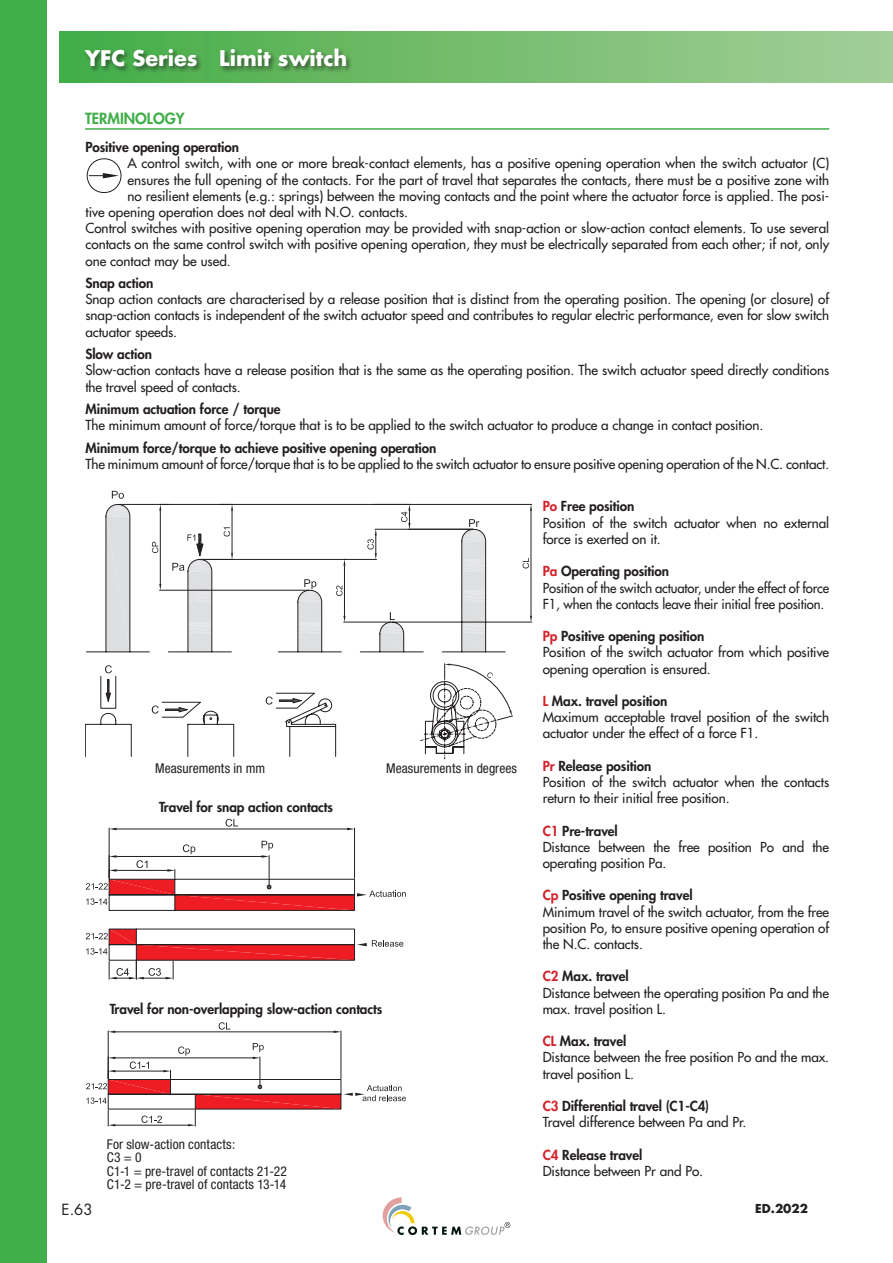
<style>
.page{position:relative;width:893px;height:1263px;background:#fff}
.page>*{position:absolute;margin:0;border:0;box-sizing:border-box;transform-origin:0 0}
.capitolo_sommario{font:700 21px "Futura";color:#fff}
.Titoletti_-_copia_fi{font:800 15px "Futura";color:#40ae49}
.t1{font:15px "Futura";color:#231f20}
.ITA_testo_10pt_heavy{font:13.5px/16.2px "Futura";letter-spacing:-.005em;color:#231f20}
.ITA_testo_10pt_heavy-2{font:800 13.5px "Futura";letter-spacing:-.005em;color:#231f20}
.ITA_testo_10pt_heavy-3{font:condensed 13.5px "Helvetica Neue";letter-spacing:.005em;color:#231f20}
.Titoletti_caratteris{font:800 13.5px "Futura";letter-spacing:-.005em;color:#231f20}
.t2{font:700 12px "Futura";color:#231f20}
.s1{color:#d1232a}
</style>
<div class="page">
<svg style="left:212px;top:504px;width:320px;height:148px"></svg>
<svg style="left:530px;top:504px;width:2px;height:7px"></svg>
<svg style="left:530px;top:616px;width:2px;height:6px"></svg>
<svg style="left:523px;top:558px;width:7px;height:10px"></svg>
<hr style="left:374px;top:504px;width:36px;height:1px;background:#231f20">
<svg style="left:401px;top:505px;width:9px;height:24px"></svg>
<hr style="left:232px;top:511px;width:1px;height:42px;background:#231f20">
<svg style="left:231px;top:553px;width:2px;height:6px"></svg>
<svg style="left:219px;top:504px;width:14px;height:7px"></svg>
<svg style="left:224px;top:527px;width:7px;height:9px"></svg>
<hr style="left:160px;top:590px;width:149px;height:1px;background:#231f20">
<hr style="left:375px;top:529px;width:98px;height:1px;background:#231f20">
<hr style="left:201px;top:559px;width:176px;height:1px;background:#231f20">
<svg style="left:367px;top:529px;width:10px;height:30px"></svg>
<hr style="left:344px;top:566px;width:1px;height:50px;background:#231f20">
<hr style="left:344px;top:622px;width:47px;height:1px;background:#231f20">
<svg style="left:343px;top:616px;width:2px;height:6px"></svg>
<svg style="left:343px;top:560px;width:3px;height:6px"></svg>
<svg style="left:336px;top:586px;width:7px;height:10px"></svg>
<svg style="left:86px;top:491px;width:126px;height:161px"></svg>
<svg style="left:298px;top:579px;width:24px;height:73px;background:#d4d5d6"></svg>
<svg style="left:380px;top:612px;width:24px;height:40px"></svg>
<svg style="left:462px;top:519px;width:24px;height:133px;background:#d4d5d6"></svg>
<svg style="left:85px;top:665px;width:149px;height:92px"></svg>
<svg style="left:265px;top:663px;width:248px;height:96px"></svg>
<hr style="left:109px;top:828px;width:1px;height:50px;background:#231f20">
<hr style="left:354px;top:828px;width:1px;height:50px;background:#231f20">
<hr style="left:117px;top:829px;width:230px;height:1px;background:#231f20">
<svg style="left:109px;top:828px;width:8px;height:2px"></svg>
<svg style="left:347px;top:828px;width:7px;height:2px"></svg>
<svg style="left:225px;top:819px;width:13px;height:8px"></svg>
<svg style="left:86px;top:841px;width:320px;height:138px"></svg>
<hr style="left:108px;top:1031px;width:1px;height:47px;background:#231f20">
<hr style="left:341px;top:1031px;width:1px;height:47px;background:#231f20">
<hr style="left:115px;top:1031px;width:219px;height:1px;background:#231f20">
<svg style="left:108px;top:1030px;width:7px;height:3px"></svg>
<svg style="left:334px;top:1030px;width:7px;height:3px"></svg>
<svg style="left:218px;top:1022px;width:12px;height:8px"></svg>
<svg style="left:86px;top:1043px;width:320px;height:83px"></svg>
<svg style="left:383px;top:1197px;width:127px;height:38px"></svg>
<div style="left:0;top:0;width:47px;height:1263px;background:#40ae49"></div>
<div style="left:60px;top:31px;width:833px;height:51px;background:linear-gradient(to right,#44ad45,#a5ce99)"></div>
<div style="left:84px;top:47px;width:269px;height:26px;background:#231f20;opacity:.6"></div>
<hr style="left:85px;top:128px;width:744px;height:2px;background:#40ae49">
<svg style="left:86px;top:158px;width:36px;height:36px"></svg>
<p class="capitolo_sommario" style="left:85px;top:43px;width:264px">YFC Series Limit switch</p>
<p class="Titoletti_-_copia_fi" style="left:85px;top:108px;width:101px">TERMINOLOGY</p>
<p class="Titoletti_caratteris" style="left:85px;top:138px;width:155px">Positive opening operation</p>
<p class="ITA_testo_10pt_heavy" style="left:127px;top:155px;width:703px">A control switch, with one or more break-contact elements, has a positive opening operation when the switch actuator (C)</p>
<p class="ITA_testo_10pt_heavy" style="left:127px;top:172px;width:703px">ensures the full opening of the contacts. For the part of travel that separates the contacts, there must be a positive zone with</p>
<p class="ITA_testo_10pt_heavy" style="left:127px;top:188px;width:703px">no resilient elements (e.g.: springs) between the moving contacts and the point where the actuator force is applied. The posi-</p>
<p class="ITA_testo_10pt_heavy" style="left:85px;top:204px;width:324px">tive opening operation does not deal with N.O. contacts.</p>
<p class="ITA_testo_10pt_heavy" style="left:85px;top:220px;width:745px;text-align:justify">Control switches with positive opening operation may be provided with snap-action or slow-action contact elements. To use several contacts on the same control switch with positive opening operation, they must be electrically separated from each other; if not, only one contact may be used.</p>
<p class="ITA_testo_10pt_heavy-2" style="left:85px;top:274px;width:69px">Snap action</p>
<p class="ITA_testo_10pt_heavy" style="left:85px;top:291px;width:745px;text-align:justify">Snap action contacts are characterised by a release position that is distinct from the operating position. The opening (or closure) of snap-action contacts is independent of the switch actuator speed and contributes to regular electric performance, even for slow switch actuator speeds.</p>
<p class="ITA_testo_10pt_heavy-2" style="left:85px;top:345px;width:68px">Slow action</p>
<p class="ITA_testo_10pt_heavy" style="left:85px;top:362px;width:745px">Slow-action contacts have a release position that is the same as the operating position. The switch actuator speed directly conditions the travel speed of contacts.</p>
<p class="ITA_testo_10pt_heavy-2" style="left:85px;top:400px;width:197px">Minimum actuation force / torque</p>
<p class="ITA_testo_10pt_heavy" style="left:85px;top:417px;width:679px">The minimum amount of force/torque that is to be applied to the switch actuator to produce a change in contact position.</p>
<p class="ITA_testo_10pt_heavy-2" style="left:85px;top:439px;width:352px">Minimum force/torque to achieve positive opening operation</p>
<p class="ITA_testo_10pt_heavy" style="left:85px;top:456px;width:745px">The minimum amount of force/torque that is to be applied to the switch actuator to ensure positive opening operation of the N.C. contact.</p>
<p class="ITA_testo_10pt_heavy-3" style="left:155px;top:760px;width:112px">Measurements in mm</p>
<p class="ITA_testo_10pt_heavy-2" style="left:159px;top:797px;width:176px">Travel for snap action contacts</p>
<p class="ITA_testo_10pt_heavy-3" style="left:386px;top:760px;width:132px">Measurements in degrees</p>
<p class="ITA_testo_10pt_heavy-2" style="left:110px;top:1000px;width:274px">Travel for non-overlapping slow-action contacts</p>
<p class="ITA_testo_10pt_heavy-3" style="left:107px;top:1136px;width:130px">For slow-action contacts:</p>
<p class="ITA_testo_10pt_heavy-3" style="left:107px;top:1149px;width:36px">C3 = 0</p>
<p class="ITA_testo_10pt_heavy-3" style="left:107px;top:1163px;width:182px">C1-1 = pre-travel of contacts 21-22</p>
<p class="ITA_testo_10pt_heavy-3" style="left:107px;top:1176px;width:181px">C1-2 = pre-travel of contacts 13-14</p>
<p class="ITA_testo_10pt_heavy-2" style="left:543px;top:497px;width:93px"><span class="s1">Po</span> Free position</p>
<p class="ITA_testo_10pt_heavy" style="left:543px;top:515px;width:288px">Position of the switch actuator when no external force is exerted on it.</p>
<p class="ITA_testo_10pt_heavy-2" style="left:543px;top:562px;width:128px"><span class="s1">Pa</span> Operating position</p>
<p class="ITA_testo_10pt_heavy" style="left:543px;top:579px;width:288px">Position of the switch actuator, under the effect of force<br>F1, when the contacts leave their initial free position.</p>
<p class="ITA_testo_10pt_heavy-2" style="left:543px;top:627px;width:163px"><span class="s1">Pp</span> Positive opening position</p>
<p class="ITA_testo_10pt_heavy" style="left:543px;top:644px;width:288px">Position of the switch actuator from which positive opening operation is ensured.</p>
<p class="ITA_testo_10pt_heavy-2" style="left:543px;top:692px;width:126px"><span class="s1">L</span> Max. travel position</p>
<p class="ITA_testo_10pt_heavy" style="left:543px;top:709px;width:288px">Maximum acceptable travel position of the switch actuator under the effect of a force F1.</p>
<p class="ITA_testo_10pt_heavy-2" style="left:543px;top:757px;width:110px"><span class="s1">Pr</span> Release position</p>
<p class="ITA_testo_10pt_heavy" style="left:543px;top:774px;width:288px">Position of the switch actuator when the contacts return to their initial free position.</p>
<p class="ITA_testo_10pt_heavy-2" style="left:543px;top:821px;width:77px"><span class="s1">C1</span> Pre-travel</p>
<p class="ITA_testo_10pt_heavy" style="left:543px;top:839px;width:288px">Distance between the free position Po and the operating position Pa.</p>
<p class="ITA_testo_10pt_heavy-2" style="left:543px;top:886px;width:151px"><span class="s1">Cp</span> Positive opening travel</p>
<p class="ITA_testo_10pt_heavy" style="left:543px;top:903px;width:288px;text-align:justify">Minimum travel of the switch actuator, from the free position Po, to ensure positive opening operation of the N.C. contacts.</p>
<p class="ITA_testo_10pt_heavy-2" style="left:543px;top:967px;width:87px"><span class="s1">C2</span> Max. travel</p>
<p class="ITA_testo_10pt_heavy" style="left:543px;top:984px;width:288px">Distance between the operating position Pa and the max. travel position L.</p>
<p class="ITA_testo_10pt_heavy-2" style="left:543px;top:1032px;width:85px"><span class="s1">CL</span> Max. travel</p>
<p class="ITA_testo_10pt_heavy" style="left:543px;top:1049px;width:288px">Distance between the free position Po and the max. travel position L.</p>
<p class="ITA_testo_10pt_heavy-2" style="left:543px;top:1097px;width:168px"><span class="s1">C3</span> Differential travel (C1-C4)</p>
<p class="ITA_testo_10pt_heavy" style="left:543px;top:1114px;width:205px">Travel difference between Pa and Pr.</p>
<p class="ITA_testo_10pt_heavy-2" style="left:543px;top:1145px;width:101px"><span class="s1">C4</span> Release travel</p>
<p class="ITA_testo_10pt_heavy" style="left:543px;top:1163px;width:162px">Distance between Pr and Po.</p>
<p class="t1" style="left:62px;top:1199px;width:33px">E.63</p>
<p class="t2" style="left:755px;top:1200px;width:54px">ED.2022</p>
</div>
